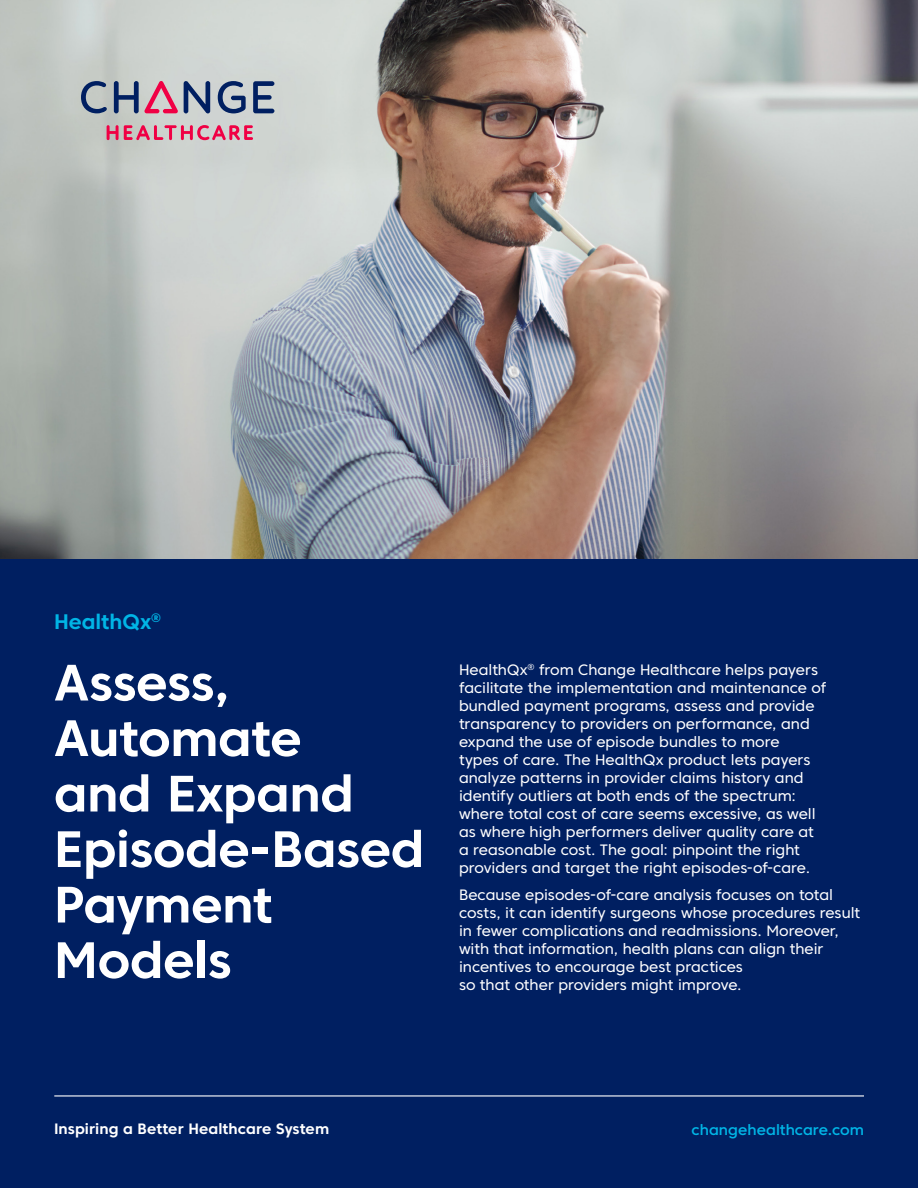
<style>
.page{position:relative;width:918px;height:1188px;background:#fff}
.page>*{position:absolute;margin:0;border:0;box-sizing:border-box;transform-origin:0 0}
.t1{font:700 51px/55.5px "Core Sans C 65";letter-spacing:-.01em;color:#fff}
.Product_Name{font:700 21px "Core Sans C 65";color:#00b5e6}
.Body_Copy{font:15px/18px "Core Sans C 45";color:#fff}
.t2{font:700 15px "Core Sans C 65";letter-spacing:.005em;color:#fff}
.t3{font:500 15px "Core Sans C 55";letter-spacing:.005em;color:#00b5e6}
</style>
<div class="page">
<img style="left:0;top:0;width:918px;height:560px">
<svg style="left:184px;top:81px;width:26px;height:32px"></svg>
<svg style="left:81px;top:81px;width:26px;height:32px"></svg>
<svg style="left:218px;top:81px;width:28px;height:32px"></svg>
<svg style="left:253px;top:81px;width:21px;height:32px"></svg>
<svg style="left:114px;top:81px;width:64px;height:32px;background:#ad8ba0"></svg>
<svg style="left:107px;top:125px;width:146px;height:15px;background:#d97d95"></svg>
<div style="left:0;top:560px;width:918px;height:628px;background:#001f61"></div>
<hr style="left:54px;top:1095px;width:810px;height:2px;background:#fff">
<p class="Product_Name" style="left:54px;top:608px;width:108px">HealthQx<sup>®</sup></p>
<p class="t1" style="left:54px;top:655px;width:372px">Assess,<br>Automate<br>and Expand<br>Episode-Based<br>Payment<br>Models</p>
<p class="Body_Copy" style="left:459px;top:661px;width:369px">HealthQx<sup>®</sup> from Change Healthcare helps payers facilitate the implementation and maintenance of bundled payment programs, assess and provide transparency to providers on performance, and expand the use of episode bundles to more<br>types of care. The HealthQx product lets payers analyze patterns in provider claims history and identify outliers at both ends of the spectrum: where total cost of care seems excessive, as well as where high performers deliver quality care at a reasonable cost. The goal: pinpoint the right providers and target the right episodes-of-care.</p>
<p class="Body_Copy" style="left:459px;top:886px;width:403px">Because episodes-of-care analysis focuses on total costs, it can identify surgeons whose procedures result in fewer complications and readmissions. Moreover, with that information, health plans can align their incentives to encourage best practices<br>so that other providers might improve.</p>
<p class="t2" style="left:54px;top:1120px;width:277px">Inspiring a Better Healthcare System</p>
<p class="t3" style="left:692px;top:1120px;width:174px">changehealthcare.com</p>
</div>
